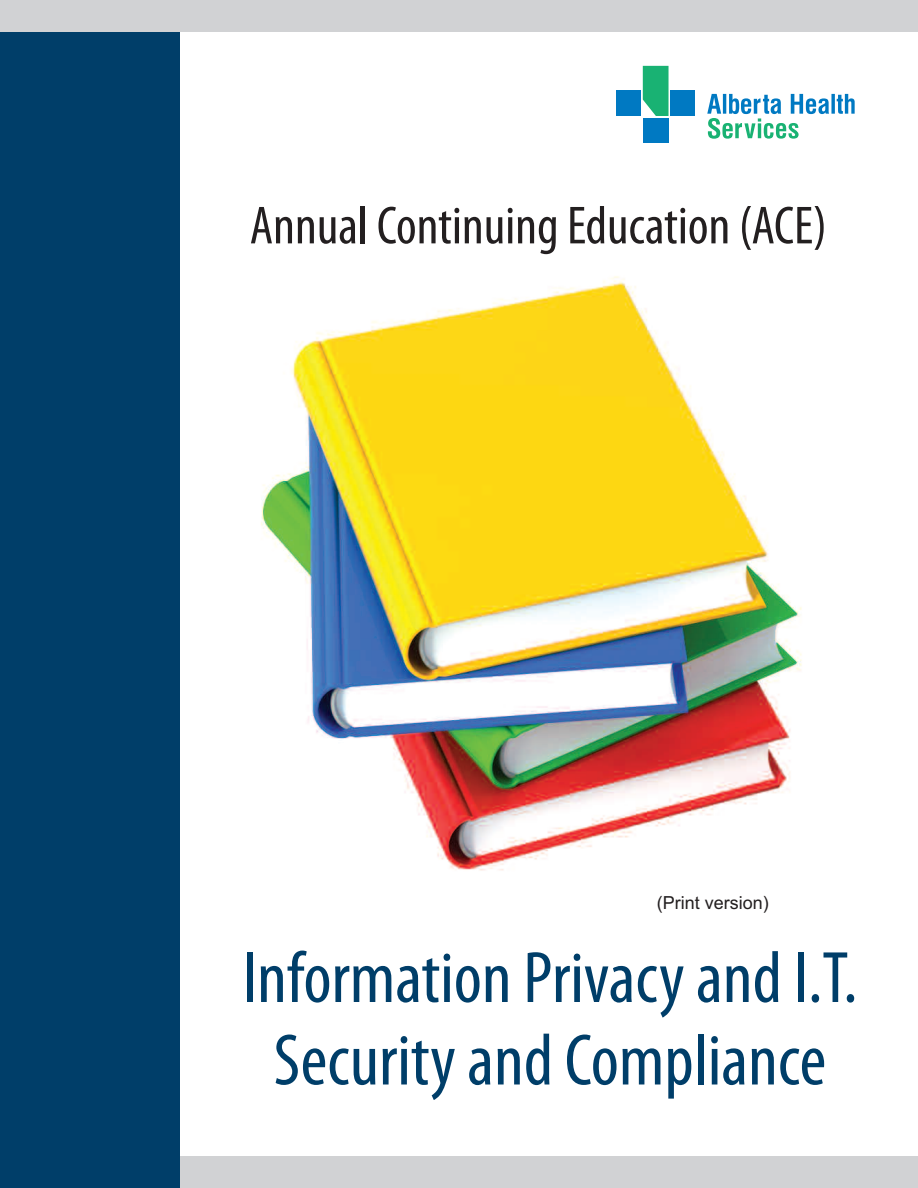
<style>
.page{position:relative;width:918px;height:1188px;background:#fff}
.page>*{position:absolute;margin:0;border:0;box-sizing:border-box;transform-origin:0 0}
.t1{font:condensed 73.5px/82.5px "Myriad Pro";color:#003e69;text-align:center}
.t2{font:condensed 54px "Myriad Pro";color:#231f20}
.t3{font:18px "Arial";color:#231f20}
</style>
<div class="page">
<div style="left:0;top:1156px;width:918px;height:32px;background:#d1d2d4"></div>
<img style="left:261px;top:276px;width:541px;height:595px">
<svg style="left:707px;top:94px;width:148px;height:45px"></svg>
<div style="left:643px;top:118px;width:26px;height:25px;background:#0079c2"></div>
<div style="left:671px;top:90px;width:24px;height:26px;background:#0079c2"></div>
<div style="left:616px;top:90px;width:25px;height:26px;background:#0079c2"></div>
<svg style="left:643px;top:66px;width:26px;height:50px"></svg>
<div style="left:0;top:0;width:180px;height:1188px;background:#003e69"></div>
<div style="left:0;top:0;width:918px;height:32px;background:#d1d2d4"></div>
<p class="t2" style="left:250px;top:206px;width:579px">Annual Continuing Education (ACE)</p>
<p class="t3" style="left:657px;top:893px;width:114px">(Print version)</p>
<p class="t1" style="left:242px;top:943px;width:616px">Information Privacy and I.T.<br>Security and Compliance</p>
</div>
